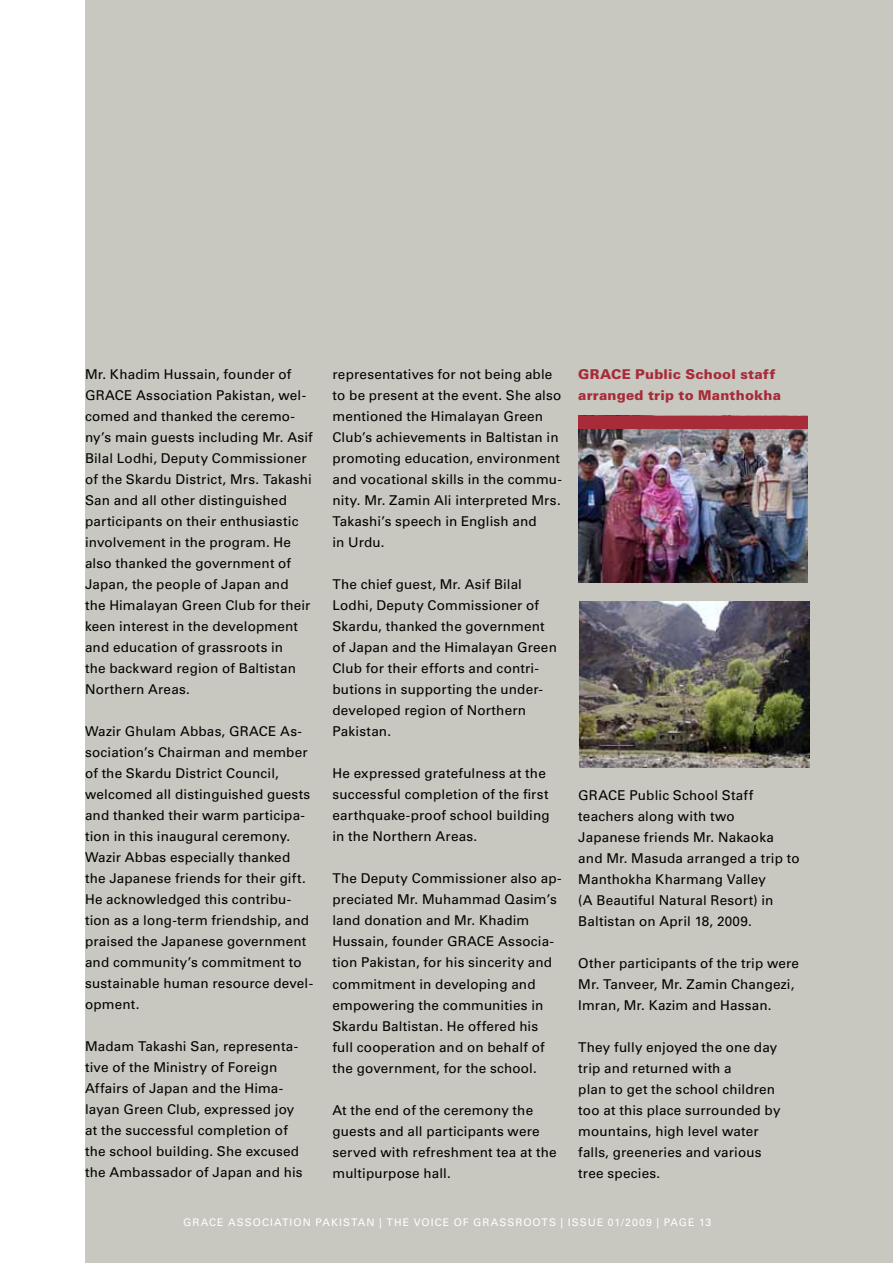
<style>
.page{position:relative;width:893px;height:1263px;background:#fff}
.page>*{position:absolute;margin:0;border:0;box-sizing:border-box;transform-origin:0 0}
.t1{font:13.5px/21px "Univers LT Std";letter-spacing:.01em;color:#000}
.t2{font:900 13.5px/21px "Univers LT Std";letter-spacing:.015em;color:#a72b39}
.t3{font:10.5px "Univers LT Std";letter-spacing:.1em;color:#fff}
</style>
<div class="page">
<div style="left:85px;top:0;width:808px;height:1263px;background:#c8c8c0"></div>
<img style="left:578px;top:429px;width:230px;height:153px">
<img style="left:580px;top:601px;width:229px;height:166px">
<div style="left:578px;top:416px;width:230px;height:13px;background:#a72b39"></div>
<p class="t1" style="left:85px;top:364px;width:229px">Mr. Khadim Hussain, founder of<br>GRACE Association Pakistan, wel&shy;comed and thanked the ceremo&shy;ny’s main guests including Mr. Asif<br>Bilal Lodhi, Deputy Commissioner of the Skardu District, Mrs. Takashi<br>San and all other distinguished participants on their enthusiastic involvement in the program. He also thanked the government of<br>Japan, the people of Japan and<br>the Himalayan Green Club for their keen interest in the development and education of grassroots in<br>the backward region of Baltistan<br>Northern Areas.</p>
<p class="t1" style="left:85px;top:721px;width:230px">Wazir Ghulam Abbas, GRACE As&shy;sociation’s Chairman and member of the Skardu District Council, welcomed all distinguished guests and thanked their warm participa&shy;tion in this inaugural ceremony.<br>Wazir Abbas especially thanked the Japanese friends for their gift.<br>He acknowledged this contribu&shy;tion as a long-term friendship, and praised the Japanese government and community’s commitment to sustainable human resource devel&shy;opment.</p>
<p class="t1" style="left:85px;top:1036px;width:219px">Madam Takashi San, representa&shy;tive of the Ministry of Foreign<br>Affairs of Japan and the Hima&shy;layan Green Club, expressed joy at the successful completion of the school building. She excused the Ambassador of Japan and his</p>
<p class="t1" style="left:332px;top:364px;width:231px">representatives for not being able to be present at the event. She also mentioned the Himalayan Green<br>Club’s achievements in Baltistan in promoting education, environment and vocational skills in the commu&shy;nity. Mr. Zamin Ali interpreted Mrs.<br>Takashi’s speech in English and<br>in Urdu.</p>
<p class="t1" style="left:332px;top:574px;width:226px">The chief guest, Mr. Asif Bilal<br>Lodhi, Deputy Commissioner of<br>Skardu, thanked the government of Japan and the Himalayan Green<br>Club for their efforts and contri&shy;butions in supporting the under&shy;developed region of Northern<br>Pakistan.</p>
<p class="t1" style="left:332px;top:763px;width:219px">He expressed gratefulness at the successful completion of the first earthquake-proof school building in the Northern Areas.</p>
<p class="t1" style="left:332px;top:868px;width:231px">The Deputy Commissioner also ap&shy;preciated Mr. Muhammad Qasim’s land donation and Mr. Khadim<br>Hussain, founder GRACE Associa&shy;tion Pakistan, for his sincerity and commitment in developing and empowering the communities in<br>Skardu Baltistan. He offered his full cooperation and on behalf of the government, for the school.</p>
<p class="t1" style="left:332px;top:1099px;width:226px">At the end of the ceremony the guests and all participants were served with refreshment tea at the multipurpose hall.</p>
<p class="t2" style="left:578px;top:364px;width:204px">GRACE Public School staff arranged trip to Manthokha</p>
<p class="t1" style="left:578px;top:784px;width:223px">GRACE Public School Staff teachers along with two<br>Japanese friends Mr. Nakaoka and Mr. Masuda arranged a trip to<br>Manthokha Kharmang Valley<br>(A Beautiful Natural Resort) in<br>Baltistan on April 18, 2009.</p>
<p class="t1" style="left:578px;top:952px;width:222px">Other participants of the trip were<br>Mr. Tanveer, Mr. Zamin Changezi,<br>Imran, Mr. Kazim and Hassan.</p>
<p class="t1" style="left:578px;top:1036px;width:204px">They fully enjoyed the one day trip and returned with a<br>plan to get the school children too at this place surrounded by mountains, high level water falls, greeneries and various tree species.</p>
<p class="t3" style="left:183px;top:1216px;width:529px">GRACE ASSOCIATION PAKISTAN | THE VOICE OF GRASSROOTS | ISSUE 01/2009 | PAGE 13</p>
</div>
